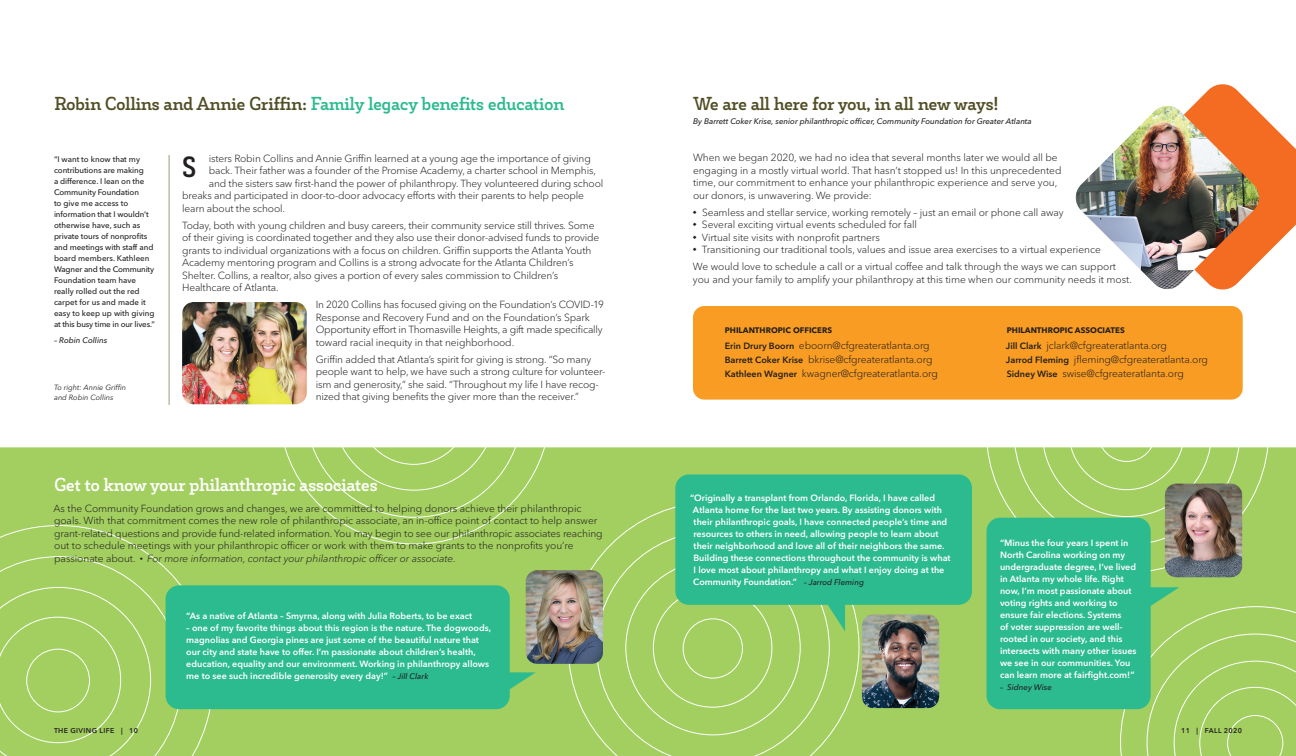
<style>
.page{position:relative;width:1296px;height:756px;background:#fff}
.page>*{position:absolute;margin:0;border:0;box-sizing:border-box;transform-origin:0 0}
.t1{font:700 28px "Decour Cnd";color:#231f20}
.t2{font:700 18px "Decour";letter-spacing:-.03em;color:#2cba8f}
.t3{font:700 18px "Decour";letter-spacing:-.03em;color:#fff}
.t4{font:700 18px "Decour";letter-spacing:-.035em;color:#514e25}
.t5{font:300 10.2px/12.5px "Avenir Next LT Pro";letter-spacing:-.015em;color:#231f20}
.t6{font:600 9px/12px "Avenir Next LT Pro";color:#fff}
.t7{font:500 8px/11px "Avenir Next LT Pro";letter-spacing:-.01em;color:#231f20}
.t8{font:italic 500 8px "Avenir Next LT Pro";color:#231f20}
.t9{font:700 8px "Avenir Next LT Pro";color:#231f20}
.t10{font:italic 7.5px/10px "Avenir Next LT Pro";color:#231f20}
.t11{font:600 7px "Avenir Next LT Pro";letter-spacing:.05em;color:#231f20}
.s1{color:#514e25}
.s2{font-weight:600;font-size:9px}
.s3{font-style:italic}
.s4{font-weight:500;font-style:italic;font-size:8px;color:#231f20}
</style>
<div class="page">
<div style="left:0;top:447px;width:1296px;height:309px;background:#a2cf5f"></div>
<svg style="left:282px;top:447px;width:264px;height:97px;background:#a5d064"></svg>
<div style="left:0;top:525px;width:213px;height:231px;background:#a2cf5f"></div>
<div style="left:0;top:557px;width:182px;height:199px;background:#a2cf5f"></div>
<div style="left:27px;top:649px;width:63px;height:63px;border:1px solid #fff;border-radius:50%"></div>
<div style="left:166px;top:585px;width:344px;height:124px;background:#2cba8f;border-radius:14px"></div>
<hr style="left:169px;top:155px;width:1px;height:250px;background:#9f987f">
<svg style="left:509px;top:672px;width:27px;height:21px"></svg>
<img style="left:182px;top:302px;width:125px;height:102px">
<div style="left:1098px;top:404px;width:58px;height:58px;border:1px solid #fff;border-radius:50%"></div>
<div style="left:568px;top:502px;width:291px;height:254px;background:#a2cf5f"></div>
<div style="left:597px;top:531px;width:232px;height:225px;background:#a2cf5f"></div>
<div style="left:683px;top:619px;width:60px;height:59px;border:1px solid #fff;border-radius:50%"></div>
<div style="left:987px;top:518px;width:164px;height:191px;background:#2cba8f;border-radius:14px"></div>
<div style="left:675px;top:474px;width:297px;height:131px;background:#2cba8f;border-radius:14px"></div>
<svg style="left:1166px;top:84px;width:130px;height:176px"></svg>
<div style="left:693px;top:306px;width:550px;height:94px;background:#f89c24;border-radius:11px"></div>
<img style="left:1075px;top:106px;width:186px;height:184px">
<svg style="left:724px;top:678px;width:1px;height:26px"></svg>
<img style="left:1165px;top:484px;width:77px;height:93px">
<img style="left:862px;top:614px;width:77px;height:94px">
<svg style="left:1120px;top:587px;width:176px;height:169px;background:#94cd6a"></svg>
<svg style="left:824px;top:604px;width:21px;height:27px"></svg>
<img style="left:526px;top:570px;width:77px;height:94px">
<h2 class="t2" style="left:54px;top:93px;width:512px"><span class="s1">Robin Collins and Annie Griffin:</span> Family legacy benefits education</h2>
<h2 class="t4" style="left:693px;top:92px;width:307px">We are all here for you, in all new ways!</h2>
<p class="t8" style="left:693px;top:117px;width:340px">By Barrett Coker Krise, senior philanthropic officer, Community Foundation for Greater Atlanta</p>
<p class="t7" style="left:54px;top:154px;width:102px">“I want to know that my contributions are making<br>a difference. I lean on the<br>Community Foundation<br>to give me access to information that I wouldn’t otherwise have, such as private tours of nonprofits and meetings with staff and board members. Kathleen<br>Wagner and the Community<br>Foundation team have really rolled out the red carpet for us and made it easy to keep up with giving at this busy time in our lives.”</p>
<p class="t8" style="left:54px;top:335px;width:55px">– Robin Collins</p>
<p class="t10" style="left:54px;top:383px;width:74px">To right: Annie Griffin and Robin Collins</p>
<h1 class="t1" style="left:182px;top:149px;width:16px">S</h1>
<p class="t5" style="left:693px;top:152px;width:370px">When we began 2020, we had no idea that several months later we would all be engaging in a mostly virtual world. That hasn’t stopped us! In this unprecedented time, our commitment to enhance your philanthropic experience and serve you, our donors, is unwavering. We provide:</p>
<p class="t5" style="left:693px;top:206px;width:372px">• Seamless and stellar service, working remotely – just an email or phone call away</p>
<p class="t5" style="left:693px;top:219px;width:226px">• Several exciting virtual events scheduled for fall</p>
<p class="t5" style="left:693px;top:231px;width:188px">• Virtual site visits with nonprofit partners</p>
<p class="t5" style="left:693px;top:241px;width:424px;line-height:17px">• Transitioning our traditional tools, values and issue area exercises to a virtual experience<br>We would love to schedule a call or a virtual coffee and talk through the ways we can support</p>
<p class="t5" style="left:693px;top:273px;width:440px">you and your family to amplify your philanthropy at this time when our community needs it most.</p>
<p class="t5" style="left:209px;top:152px;width:384px">isters Robin Collins and Annie Griffin learned at a young age the importance of giving</p>
<p class="t5" style="left:209px;top:165px;width:389px">back. Their father was a founder of the Promise Academy, a charter school in Memphis,</p>
<p class="t5" style="left:209px;top:177px;width:396px">and the sisters saw first-hand the power of philanthropy. They volunteered during school</p>
<p class="t5" style="left:182px;top:190px;width:403px">breaks and participated in door-to-door advocacy efforts with their parents to help people</p>
<p class="t5" style="left:182px;top:202px;width:104px">learn about the school.</p>
<p class="t5" style="left:182px;top:219px;width:419px">Today, both with young children and busy careers, their community service still thrives. Some of their giving is coordinated together and they also use their donor-advised funds to provide grants to individual organizations with a focus on children. Griffin supports the Atlanta Youth Academy mentoring program and Collins is a strong advocate for the Atlanta Children’s Shelter. Collins, a realtor, also gives a portion of every sales commission to Children’s Healthcare of Atlanta.</p>
<p class="t5" style="left:316px;top:299px;width:290px">In 2020 Collins has focused giving on the Foundation’s COVID-19<br>Response and Recovery Fund and on the Foundation’s Spark Opportunity effort in Thomasville Heights, a gift made specifically toward racial inequity in that neighborhood.</p>
<p class="t5" style="left:316px;top:353px;width:291px">Griffin added that Atlanta’s spirit for giving is strong. “So many people want to help, we have such a strong culture for volunteer&shy;ism and generosity,” she said. “Throughout my life I have recog&shy;nized that giving benefits the giver more than the receiver.”</p>
<p class="t9" style="left:725px;top:325px;width:109px">PHILANTHROPIC OFFICERS</p>
<p class="t5" style="left:725px;top:338px;width:215px;line-height:14px"><span class="s2">Erin Drury Boorn</span> eboorn@cfgreateratlanta.org<br><span class="s2">Barrett Coker Krise</span> bkrise@cfgreateratlanta.org<br><span class="s2">Kathleen Wagner</span> kwagner@cfgreateratlanta.org</p>
<p class="t9" style="left:1007px;top:325px;width:119px">PHILANTHROPIC ASSOCIATES</p>
<p class="t5" style="left:1006px;top:338px;width:204px;line-height:14px"><span class="s2">Jill Clark</span> jclark@cfgreateratlanta.org<br><span class="s2">Jarrod Fleming</span> jfleming@cfgreateratlanta.org<br><span class="s2">Sidney Wise</span> swise@cfgreateratlanta.org</p>
<h2 class="t3" style="left:54px;top:474px;width:325px">Get to know your philanthropic associates</h2>
<p class="t5" style="left:54px;top:502px;width:551px">As the Community Foundation grows and changes, we are committed to helping donors achieve their philanthropic goals. With that commitment comes the new role of philanthropic associate, an in-office point of contact to help answer grant-related questions and provide fund-related information. You may begin to see our philanthropic associates reaching out to schedule meetings with your philanthropic officer or work with them to make grants to the nonprofits you’re passionate about. • <span class="s3">For more information, contact your philanthropic officer or associate.</span></p>
<p class="t11" style="left:54px;top:727px;width:86px">THE GIVING LIFE | 10</p>
<p class="t6" style="left:186px;top:609px;width:287px">“As a native of Atlanta – Smyrna, along with Julia Roberts, to be exact</p>
<p class="t6" style="left:186px;top:621px;width:306px">– one of my favorite things about this region is the nature. The dogwoods, magnolias and Georgia pines are just some of the beautiful nature that our city and state have to offer. I’m passionate about children’s health, education, equality and our environment. Working in philanthropy allows me to see such incredible generosity every day!” <span class="s4">– Jill Clark</span></p>
<p class="t6" style="left:693px;top:492px;width:259px;text-indent:-3px">“Originally a transplant from Orlando, Florida, I have called Atlanta home for the last two years. By assisting donors with their philanthropic goals, I have connected people’s time and resources to others in need, allowing people to learn about their neighborhood and love all of their neighbors the same.<br>Building these connections throughout the community is what I love most about philanthropy and what I enjoy doing at the Community Foundation.” <span class="s4">– Jarrod Fleming</span></p>
<p class="t6" style="left:1000px;top:537px;width:138px">“Minus the four years I spent in<br>North Carolina working on my undergraduate degree, I’ve lived in Atlanta my whole life. Right now, I’m most passionate about voting rights and working to ensure fair elections. Systems<br>of voter suppression are well&shy;rooted in our society, and this intersects with many other issues we see in our communities. You can learn more at fairfight.com!”</p>
<p class="t8" style="left:1000px;top:682px;width:53px">– Sidney Wise</p>
<p class="t11" style="left:1181px;top:727px;width:62px">11 | FALL 2020</p>
</div>
